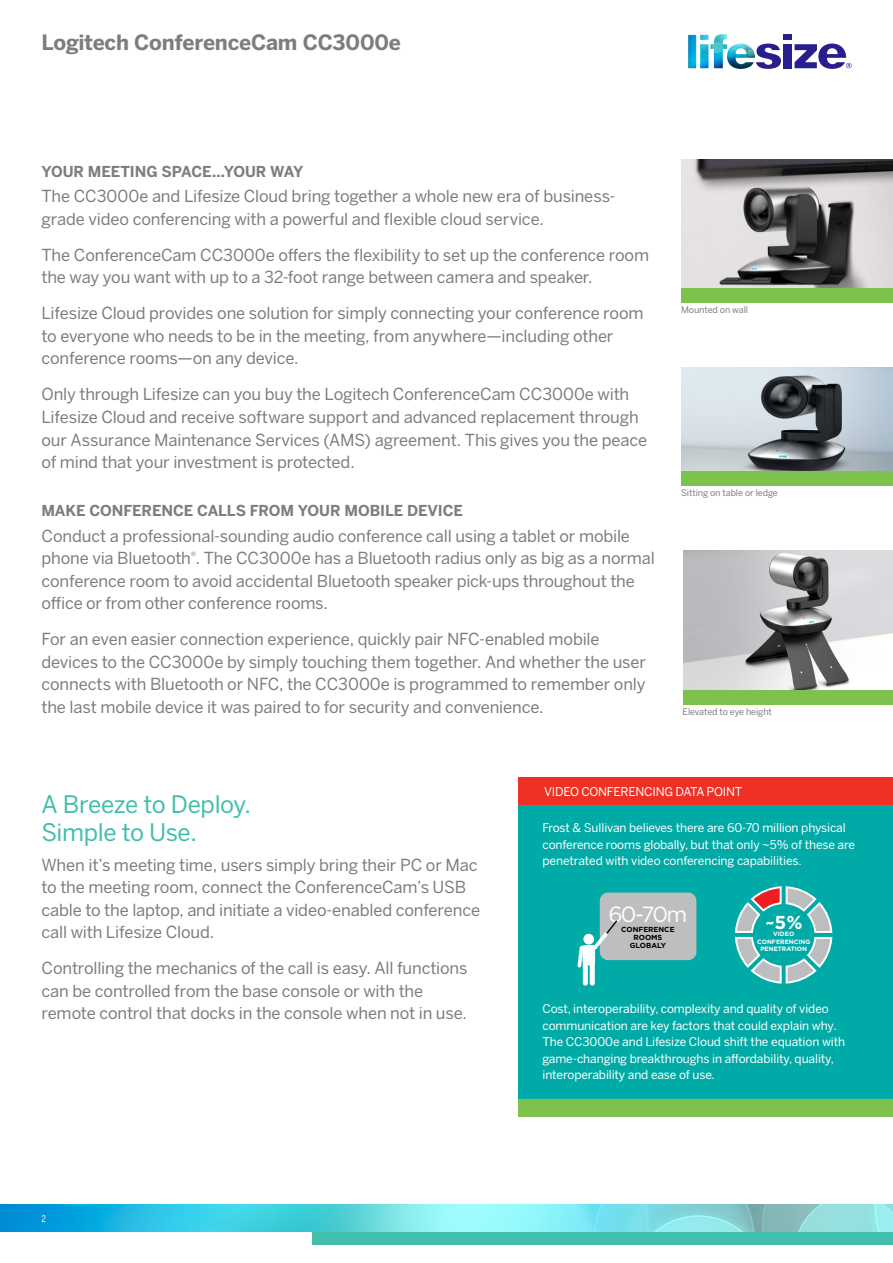
<style>
.page{position:relative;width:893px;height:1263px;background:#fff}
.page>*{position:absolute;margin:0;border:0;box-sizing:border-box;transform-origin:0 0}
.t1{font:24px/28.8px "Benton Sans";letter-spacing:-.02em;color:#43beac}
.t2{font:21.9px "Gotham";color:#fff}
.t3{font:700 21px "Benton Sans";letter-spacing:-.01em;color:#7d7e7c}
.t4{font:700 18.75px "Gotham";color:#fff}
.t5{font:16.5px/22.5px "Benton Sans";letter-spacing:-.01em;color:#7d7e7c}
.t6{font:700 15px "Benton Sans";letter-spacing:-.005em;color:#7d7e7c}
.t7{font:12px/16.5px "Benton Sans";letter-spacing:-.01em;color:#fff}
.t8{font:9px "Benton Sans";letter-spacing:-.01em;color:#7d7e7c}
.t9{font:9px "Benton Sans Cond";color:#fff}
.t10{font:700 7.35px/7.8px "Gotham";color:#000;text-align:center}
.t11{font:700 6.3px/7.5px "Gotham";color:#fff;text-align:center}
</style>
<div class="page">
<div style="left:313px;top:1231px;width:580px;height:14px;background:#43beac"></div>
<img style="left:0;top:1204px;width:893px;height:27px">
<div style="left:783px;top:35px;width:8px;height:5px;background:#281e8e"></div>
<div style="left:783px;top:44px;width:8px;height:24px;background:#281e8e"></div>
<svg style="left:795px;top:44px;width:56px;height:25px"></svg>
<svg style="left:756px;top:44px;width:25px;height:25px"></svg>
<img style="left:688px;top:34px;width:67px;height:35px">
<img style="left:681px;top:160px;width:212px;height:128px">
<img style="left:681px;top:367px;width:212px;height:104px">
<img style="left:683px;top:550px;width:210px;height:140px">
<div style="left:518px;top:778px;width:375px;height:321px;background:#00aaa6"></div>
<div style="left:600px;top:892px;width:96px;height:68px;background:#bcbec0;border-radius:8px"></div>
<div style="left:583px;top:962px;width:5px;height:23px;background:#fff;border-radius:3px"></div>
<div style="left:590px;top:962px;width:5px;height:23px;background:#fff;border-radius:3px"></div>
<svg style="left:577px;top:919px;width:41px;height:48px"></svg>
<svg style="left:735px;top:886px;width:97px;height:97px"></svg>
<div style="left:518px;top:778px;width:375px;height:27px;background:#ee3124"></div>
<div style="left:518px;top:1099px;width:375px;height:17px;background:#7cc24d"></div>
<div style="left:681px;top:288px;width:212px;height:15px;background:#7cc24d"></div>
<div style="left:681px;top:471px;width:212px;height:15px;background:#7cc24d"></div>
<div style="left:683px;top:690px;width:210px;height:15px;background:#7cc24d"></div>
<p class="t3" style="left:41px;top:30px;width:361px">Logitech ConferenceCam CC3000e</p>
<p class="t6" style="left:41px;top:163px;width:264px">YOUR MEETING SPACE...YOUR WAY</p>
<p class="t5" style="left:41px;top:185px;width:576px">The CC3000e and Lifesize Cloud bring together a whole new era of business&shy;grade video conferencing with a powerful and flexible cloud service.</p>
<p class="t5" style="left:41px;top:243px;width:609px">The ConferenceCam CC3000e offers the flexibility to set up the conference room the way you want with up to a 32-foot range between camera and speaker.</p>
<p class="t5" style="left:41px;top:302px;width:604px">Lifesize Cloud provides one solution for simply connecting your conference room to everyone who needs to be in the meeting, from anywhere—including other conference rooms—on any device.</p>
<p class="t5" style="left:41px;top:383px;width:607px">Only through Lifesize can you buy the Logitech ConferenceCam CC3000e with Lifesize Cloud and receive software support and advanced replacement through our Assurance Maintenance Services (AMS) agreement. This gives you the peace of mind that your investment is protected.</p>
<p class="t6" style="left:41px;top:502px;width:423px">MAKE CONFERENCE CALLS FROM YOUR MOBILE DEVICE</p>
<p class="t5" style="left:41px;top:524px;width:615px">Conduct a professional-sounding audio conference call using a tablet or mobile phone via Bluetooth<sup>®</sup>. The CC3000e has a Bluetooth radius only as big as a normal conference room to avoid accidental Bluetooth speaker pick-ups throughout the office or from other conference rooms.</p>
<p class="t5" style="left:41px;top:628px;width:606px">For an even easier connection experience, quickly pair NFC-enabled mobile devices to the CC3000e by simply touching them together. And whether the user connects with Bluetooth or NFC, the CC3000e is programmed to remember only the last mobile device it was paired to for security and convenience.</p>
<p class="t8" style="left:681px;top:305px;width:69px">Mounted on wall</p>
<p class="t8" style="left:681px;top:487px;width:98px">Sitting on table or ledge</p>
<p class="t8" style="left:683px;top:706px;width:91px">Elevated to eye height</p>
<h1 class="t1" style="left:41px;top:789px;width:211px">A Breeze to Deploy.<br>Simple to Use.</h1>
<p class="t5" style="left:41px;top:853px;width:440px">When it’s meeting time, users simply bring their PC or Mac to the meeting room, connect the ConferenceCam’s USB cable to the laptop, and initiate a video-enabled conference call with Lifesize Cloud.</p>
<p class="t5" style="left:41px;top:957px;width:428px">Controlling the mechanics of the call is easy. All functions can be controlled from the base console or with the remote control that docks in the console when not in use.</p>
<p class="t9" style="left:41px;top:1213px;width:6px">2</p>
<p class="t7" style="left:544px;top:783px;width:200px">VIDEO CONFERENCING DATA POINT</p>
<p class="t7" style="left:542px;top:819px;width:314px">Frost &amp; Sullivan believes there are 60-70 million physical conference rooms globally, but that only ~5% of these are penetrated with video conferencing capabilities.</p>
<h2 class="t2" style="left:608px;top:901px;width:81px">60-70m</h2>
<p class="t10" style="left:621px;top:926px;width:55px">CONFERENCE<br>ROOMS<br>GLOBALY</p>
<p class="t4" style="left:765px;top:910px;width:39px">~5%</p>
<p class="t11" style="left:757px;top:930px;width:55px">VIDEO<br>CONFERENCING<br>PENETRATION</p>
<p class="t7" style="left:542px;top:1001px;width:304px">Cost, interoperability, complexity and quality of video communication are key factors that could explain why.<br>The CC3000e and Lifesize Cloud shift the equation with game-changing breakthroughs in affordability, quality, interoperability and ease of use.</p>
</div>
